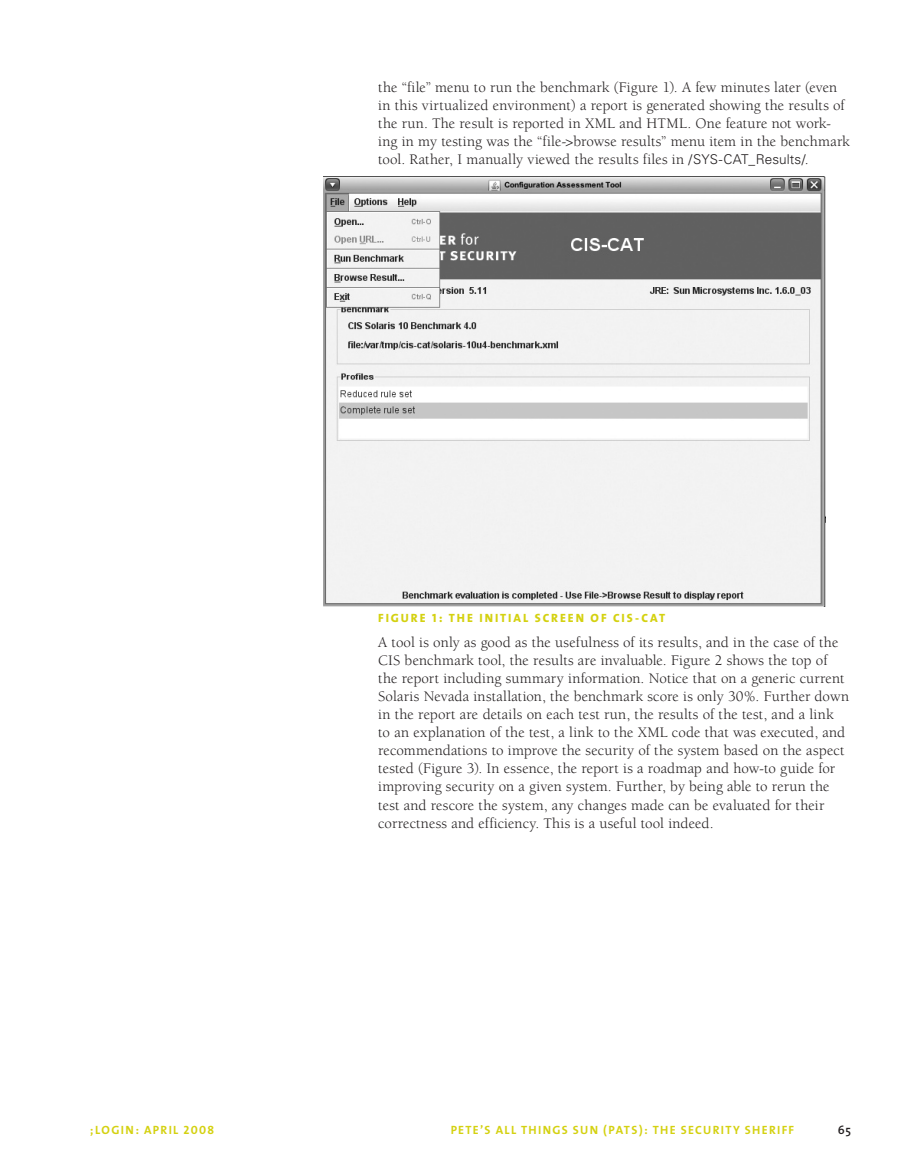
<style>
.page{position:relative;width:905px;height:1175px;background:#fff}
.page>*{position:absolute;margin:0;border:0;box-sizing:border-box;transform-origin:0 0}
._2_Body_2b{font:15px/18px "Berkeley";letter-spacing:.01em;color:#231f20}
.RH_Verso{font:12px "The Mix Bold Caps";letter-spacing:.11em;color:#d4d110}
._3__Caption{font:12px "The Mix Extra Bold Caps";letter-spacing:.16em;color:#d4d110}
.RH_Verso-2{font:600 12px "The Mix";color:#231f20}
.s1{font-family:"Univers";font-weight:300;font-size:13.5px}
</style>
<div class="page">
<img style="left:323px;top:176px;width:502px;height:431px">
<p class="_2_Body_2b" style="left:378px;top:79px;width:473px">the “file” menu to run the benchmark (Figure 1). A few minutes later (even in this virtualized environment) a report is generated showing the results of the run. The result is reported in XML and HTML. One feature not work&shy;ing in my testing was the “file-&gt;browse results” menu item in the benchmark tool. Rather, I manually viewed the results files in <span class="s1">/SYS-CAT_Results/</span>.</p>
<p class="_3__Caption" style="left:378px;top:608px;width:243px">FIGURE 1: THE INITIAL SCREEN OF CIS</p>
<p class="_3__Caption" style="left:635px;top:608px;width:15px">-CAT</p>
<p class="_2_Body_2b" style="left:378px;top:634px;width:472px">A tool is only as good as the usefulness of its results, and in the case of the CIS benchmark tool, the results are invaluable. Figure 2 shows the top of the report including summary information. Notice that on a generic current Solaris Nevada installation, the benchmark score is only 30%. Further down in the report are details on each test run, the results of the test, and a link to an explanation of the test, a link to the XML code that was executed, and recommendations to improve the security of the system based on the aspect tested (Figure 3). In essence, the report is a roadmap and how-to guide for improving security on a given system. Further, by being able to rerun the test and rescore the system, any changes made can be evaluated for their correctness and efficiency. This is a useful tool indeed.</p>
<p class="RH_Verso" style="left:90px;top:1120px;width:14px">;LOGIN</p>
<p class="RH_Verso" style="left:136px;top:1120px;width:80px">: APRIL 2008</p>
<p class="RH_Verso" style="left:450px;top:1120px;width:174px">PETE’S ALL TH INGS SUN (PATS</p>
<p class="RH_Verso" style="left:639px;top:1120px;width:148px">): TH E SECURITY SH ERIFF</p>
<p class="RH_Verso-2" style="left:838px;top:1120px;width:7px">65</p>
</div>
